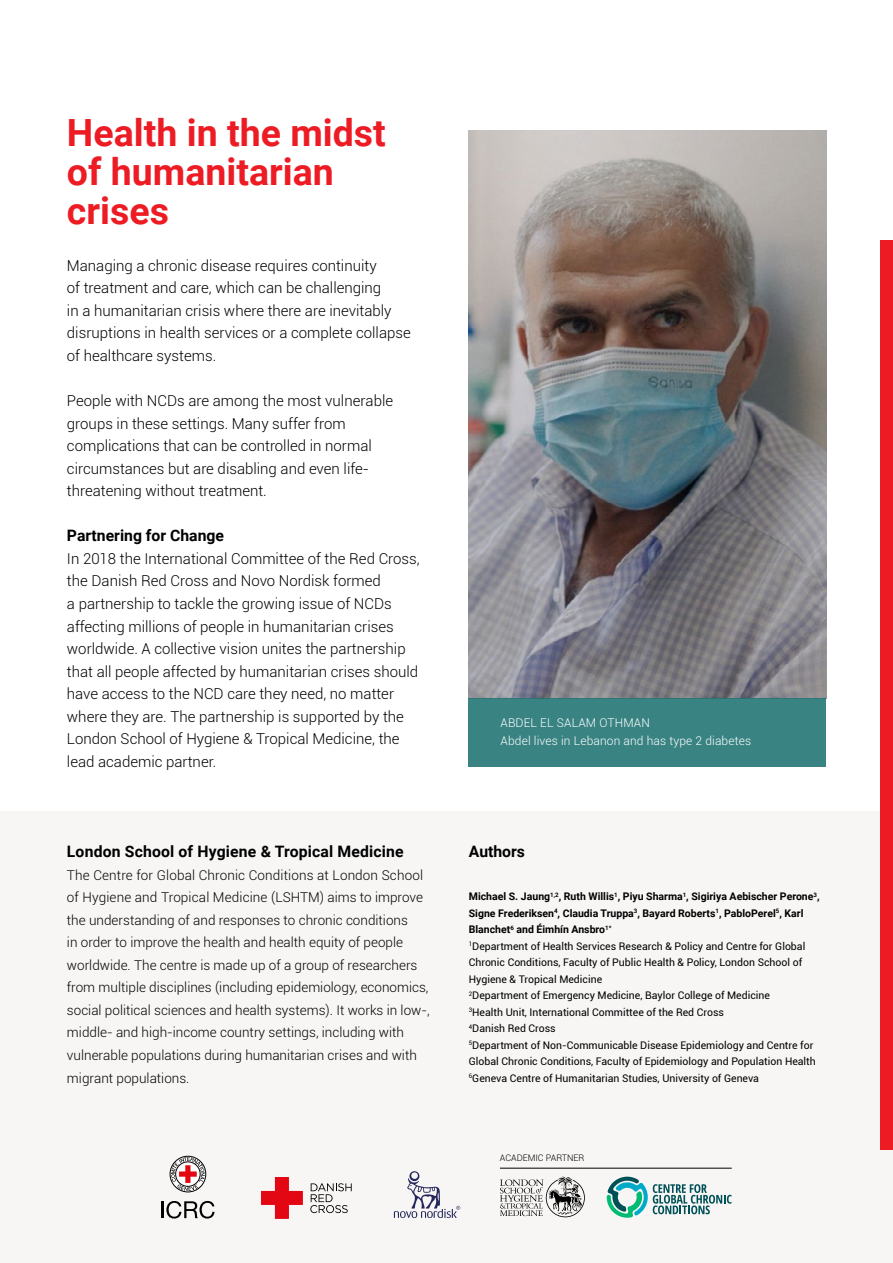
<style>
.page{position:relative;width:893px;height:1263px;background:#fff}
.page>*{position:absolute;margin:0;border:0;box-sizing:border-box;transform-origin:0 0}
.Under_rubrik{font:700 37.5px/39px "Roboto";color:#ed1c24}
.Mellem_rubrik{font:700 15.75px "Roboto";letter-spacing:.01em;color:#000}
.t1{font:300 15px/22.5px "Roboto";color:#000}
.Main_text{font:300 13.5px/22.5px "Roboto";color:#000}
.Captions{font:300 12px "Roboto";letter-spacing:.01em;color:#fff}
.Main_text-2{font:10.5px/16.5px "Roboto";color:#000}
.Main_text-3{font:700 10.5px/16.5px "Roboto";color:#000}
.t2{font:300 9px "Roboto";color:#000}
</style>
<div class="page">
<div style="left:0;top:812px;width:893px;height:451px;background:#f7f6f5"></div>
<img style="left:469px;top:130px;width:357px;height:568px">
<div style="left:469px;top:698px;width:357px;height:69px;background:#398383"></div>
<svg style="left:261px;top:1177px;width:42px;height:42px"></svg>
<svg style="left:310px;top:1183px;width:42px;height:30px"></svg>
<div style="left:170px;top:1156px;width:36px;height:36px;border:1px solid #000;border-radius:50%"></div>
<svg style="left:171px;top:1157px;width:34px;height:34px"></svg>
<svg style="left:161px;top:1201px;width:54px;height:17px"></svg>
<svg style="left:394px;top:1171px;width:66px;height:47px"></svg>
<svg style="left:500px;top:1177px;width:85px;height:40px"></svg>
<svg style="left:607px;top:1177px;width:125px;height:41px"></svg>
<hr style="left:500px;top:1168px;width:232px;height:1px;background:#000">
<div style="left:880px;top:240px;width:13px;height:910px;background:#ed1c24"></div>
<p class="Under_rubrik" style="left:67px;top:112px;width:320px">Health in the midst of humanitarian crises</p>
<p class="t1" style="left:67px;top:254px;width:345px">Managing a chronic disease requires continuity<br>of treatment and care, which can be challenging<br>in a humanitarian crisis where there are inevitably disruptions in health services or a complete collapse of healthcare systems.</p>
<p class="t1" style="left:67px;top:389px;width:328px">People with NCDs are among the most vulnerable groups in these settings. Many suffer from complications that can be controlled in normal circumstances but are disabling and even life&shy;threatening without treatment.</p>
<p class="Mellem_rubrik" style="left:67px;top:525px;width:159px">Partnering for Change</p>
<p class="t1" style="left:67px;top:547px;width:354px">In 2018 the International Committee of the Red Cross, the Danish Red Cross and Novo Nordisk formed<br>a partnership to tackle the growing issue of NCDs affecting millions of people in humanitarian crises worldwide. A collective vision unites the partnership that all people affected by humanitarian crises should have access to the NCD care they need, no matter where they are. The partnership is supported by the London School of Hygiene &amp; Tropical Medicine, the lead academic partner.</p>
<p class="Mellem_rubrik" style="left:67px;top:840px;width:338px">London School of Hygiene &amp; Tropical Medicine</p>
<p class="Main_text" style="left:67px;top:863px;width:364px">The Centre for Global Chronic Conditions at London School of Hygiene and Tropical Medicine (LSHTM) aims to improve the understanding of and responses to chronic conditions<br>in order to improve the health and health equity of people worldwide. The centre is made up of a group of researchers from multiple disciplines (including epidemiology, economics, social political sciences and health systems). It works in low-, middle- and high-income country settings, including with vulnerable populations during humanitarian crises and with migrant populations.</p>
<p class="Captions" style="left:501px;top:715px;width:151px">ABDEL EL SALAM OTHMAN</p>
<p class="Captions" style="left:501px;top:732px;width:252px">Abdel lives in Lebanon and has type 2 diabetes</p>
<p class="Mellem_rubrik" style="left:469px;top:840px;width:58px">Authors</p>
<p class="Main_text-3" style="left:469px;top:888px;width:352px">Michael S. Jaung<sup>1,2</sup>, Ruth Willis<sup>1</sup>, Piyu Sharma<sup>1</sup>, Sigiriya Aebischer Perone<sup>3</sup>,<br>Signe Frederiksen<sup>4</sup>, Claudia Truppa<sup>3</sup>, Bayard Roberts<sup>1</sup>, PabloPerel<sup>5</sup>, Karl<br>Blanchet<sup>6</sup> and Éimhín Ansbro<sup>1*</sup></p>
<p class="Main_text-2" style="left:469px;top:937px;width:338px"><sup>1</sup>Department of Health Services Research &amp; Policy and Centre for Global<br>Chronic Conditions, Faculty of Public Health &amp; Policy, London School of<br>Hygiene &amp; Tropical Medicine</p>
<p class="Main_text-2" style="left:469px;top:987px;width:303px"><sup>2</sup>Department of Emergency Medicine, Baylor College of Medicine</p>
<p class="Main_text-2" style="left:469px;top:1003px;width:257px"><sup>3</sup>Health Unit, International Committee of the Red Cross</p>
<p class="Main_text-2" style="left:469px;top:1020px;width:88px"><sup>4</sup>Danish Red Cross</p>
<p class="Main_text-2" style="left:469px;top:1036px;width:348px"><sup>5</sup>Department of Non-Communicable Disease Epidemiology and Centre for<br>Global Chronic Conditions, Faculty of Epidemiology and Population Health</p>
<p class="Main_text-2" style="left:469px;top:1069px;width:292px"><sup>6</sup>Geneva Centre of Humanitarian Studies, University of Geneva</p>
<p class="t2" style="left:500px;top:1151px;width:86px">ACADEMIC PARTNER</p>
</div>
